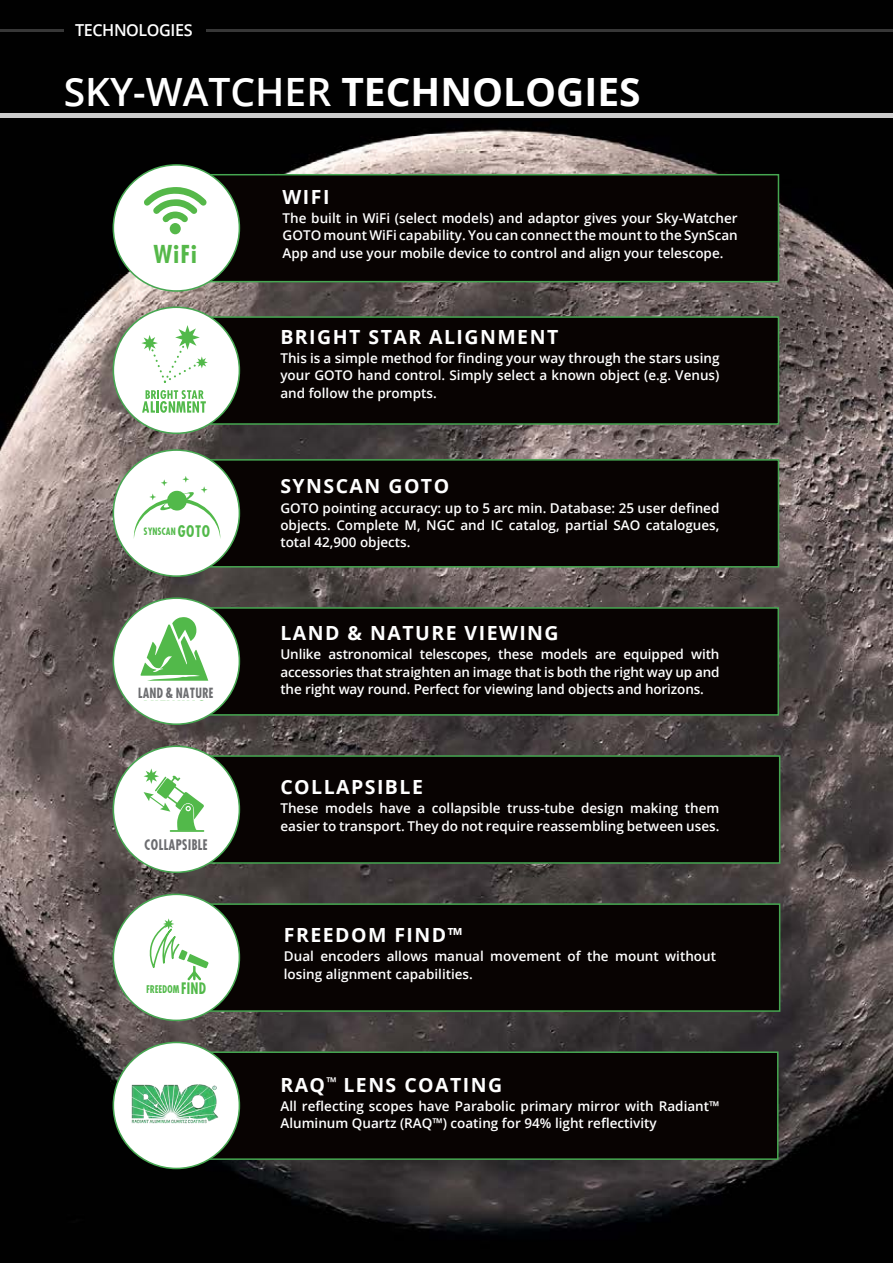
<style>
.page{position:relative;width:893px;height:1263px;background:#fff}
.page>*{position:absolute;margin:0;border:0;box-sizing:border-box;transform-origin:0 0}
.t1{font:700 39px "Open Sans";color:#fff}
.t2{font:700 24.15px "Futura Cond";color:#55b849}
.Black_Title{font:700 19.5px "Open Sans";letter-spacing:.075em;color:#fff}
.t3{font:600 16.5px "Open Sans";letter-spacing:-.025em;color:#fff}
.t4{font:700 14.25px "Futura Cond";color:#6c6d70;scale:.88 1}
.t5{font:700 13.8px "Futura Cond";color:#6c6d70;scale:.88 1}
._2nd_Text{font:600 13.5px/17.2px "Open Sans";color:#fff;text-align:justify}
.t6{font:700 10.35px "Futura Cond";color:#52b94a;scale:.88 1}
.t7{font:700 9.9px "Futura Cond";color:#52b94a;scale:.88 1}
.s1{font-weight:600}
.s2{font-size:15.6px}
.s3{font-size:15.45px}
</style>
<div class="page">
<img style="left:0;top:0;width:893px;height:1263px">
<div style="left:146px;top:174px;width:633px;height:108px;background:#080302;border:2px solid #46a751"></div>
<div style="left:113px;top:165px;width:126px;height:126px;background:#fff;border-radius:50%"></div>
<svg style="left:144px;top:187px;width:63px;height:36px"></svg>
<div style="left:170px;top:223px;width:11px;height:11px;background:#55b849;border-radius:50%"></div>
<div style="left:146px;top:316px;width:633px;height:109px;background:#080302;border:2px solid #46a751"></div>
<div style="left:113px;top:307px;width:126px;height:126px;background:#fff;border-radius:50%"></div>
<svg style="left:141px;top:325px;width:67px;height:88px"></svg>
<div style="left:145px;top:607px;width:634px;height:109px;background:#080302;border:2px solid #46a751"></div>
<div style="left:113px;top:598px;width:126px;height:126px;background:#fff;border-radius:50%"></div>
<svg style="left:141px;top:617px;width:67px;height:64px"></svg>
<div style="left:147px;top:903px;width:633px;height:109px;background:#080302;border:2px solid #46a751"></div>
<div style="left:113px;top:894px;width:126px;height:126px;background:#fff;border-radius:50%"></div>
<svg style="left:149px;top:918px;width:60px;height:63px"></svg>
<div style="left:147px;top:755px;width:633px;height:109px;background:#080302;border:2px solid #46a751"></div>
<div style="left:113px;top:746px;width:126px;height:126px;background:#fff;border-radius:50%"></div>
<svg style="left:144px;top:768px;width:60px;height:62px"></svg>
<hr style="left:170px;top:830px;width:34px;height:2px;background:#52b94a">
<div style="left:146px;top:459px;width:633px;height:108px;background:#080302;border:2px solid #46a751"></div>
<div style="left:113px;top:450px;width:126px;height:126px;background:#fff;border-radius:50%"></div>
<svg style="left:134px;top:476px;width:86px;height:61px"></svg>
<div style="left:146px;top:1051px;width:632px;height:109px;background:#080302;border:2px solid #46a751"></div>
<div style="left:113px;top:1042px;width:126px;height:126px;background:#fff;border-radius:50%"></div>
<img style="left:131px;top:1084px;width:88px;height:40px">
<hr style="left:0;top:114px;width:893px;height:4px;background:#ccc">
<hr style="left:206px;top:29px;width:687px;height:3px;background:#dcdddf">
<hr style="left:0;top:29px;width:64px;height:3px;background:#dcdddf">
<p class="t3" style="left:75px;top:19px;width:119px">TECHNOLOGIES</p>
<p class="t1" style="left:64px;top:65px;width:578px"><span class="s1">SKY-WATCHER</span> TECHNOLOGIES</p>
<p class="t2" style="left:153px;top:239px;width:47px">WiFi</p>
<p class="t7" style="left:144px;top:525px;width:77px">SYNSCAN <span class="s2">GOTO</span></p>
<p class="t5" style="left:138px;top:684px;width:88px">LAND &amp; NATURE</p>
<p class="t4" style="left:144px;top:836px;width:74px">COLLAPSIBLE</p>
<p class="t6" style="left:146px;top:982px;width:70px">FREEDOM <span class="s3">FIND</span></p>
<p class="Black_Title" style="left:283px;top:183px;width:48px">WIFI</p>
<p class="_2nd_Text" style="left:283px;top:209px;width:457px">The built in WiFi (select models) and adaptor gives your Sky-Watcher GOTO mount WiFi capability. You can connect the mount to the SynScan App and use your mobile device to control and align your telescope.</p>
<p class="Black_Title" style="left:280px;top:323px;width:279px">BRIGHT STAR ALIGNMENT</p>
<p class="_2nd_Text" style="left:280px;top:349px;width:441px">This is a simple method for finding your way through the stars using your GOTO hand control. Simply select a known object (e.g. Venus) and follow the prompts.</p>
<p class="Black_Title" style="left:280px;top:472px;width:170px">SYNSCAN GOTO</p>
<p class="_2nd_Text" style="left:280px;top:499px;width:441px">GOTO pointing accuracy: up to 5 arc min. Database: 25 user defined objects. Complete M, NGC and IC catalog, partial SAO catalogues, total 42,900 objects.</p>
<p class="Black_Title" style="left:280px;top:619px;width:280px">LAND &amp; NATURE VIEWING</p>
<p class="_2nd_Text" style="left:280px;top:645px;width:441px">Unlike astronomical telescopes, these models are equipped with accessories that straighten an image that is both the right way up and the right way round. Perfect for viewing land objects and horizons.</p>
<p class="Black_Title" style="left:280px;top:773px;width:144px">COLLAPSIBLE</p>
<p class="_2nd_Text" style="left:280px;top:799px;width:441px">These models have a collapsible truss-tube design making them easier to transport. They do not require reassembling between uses.</p>
<p class="Black_Title" style="left:284px;top:921px;width:180px">FREEDOM FIND™</p>
<p class="_2nd_Text" style="left:284px;top:948px;width:434px">Dual encoders allows manual movement of the mount without losing alignment capabilities.</p>
<p class="Black_Title" style="left:280px;top:1071px;width:223px">RAQ<sup>™</sup> LENS COATING</p>
<p class="_2nd_Text" style="left:280px;top:1097px;width:441px">All reflecting scopes have Parabolic primary mirror with Radiant™<br>Aluminum Quartz (RAQ™) coating for 94% light reflectivity</p>
</div>
